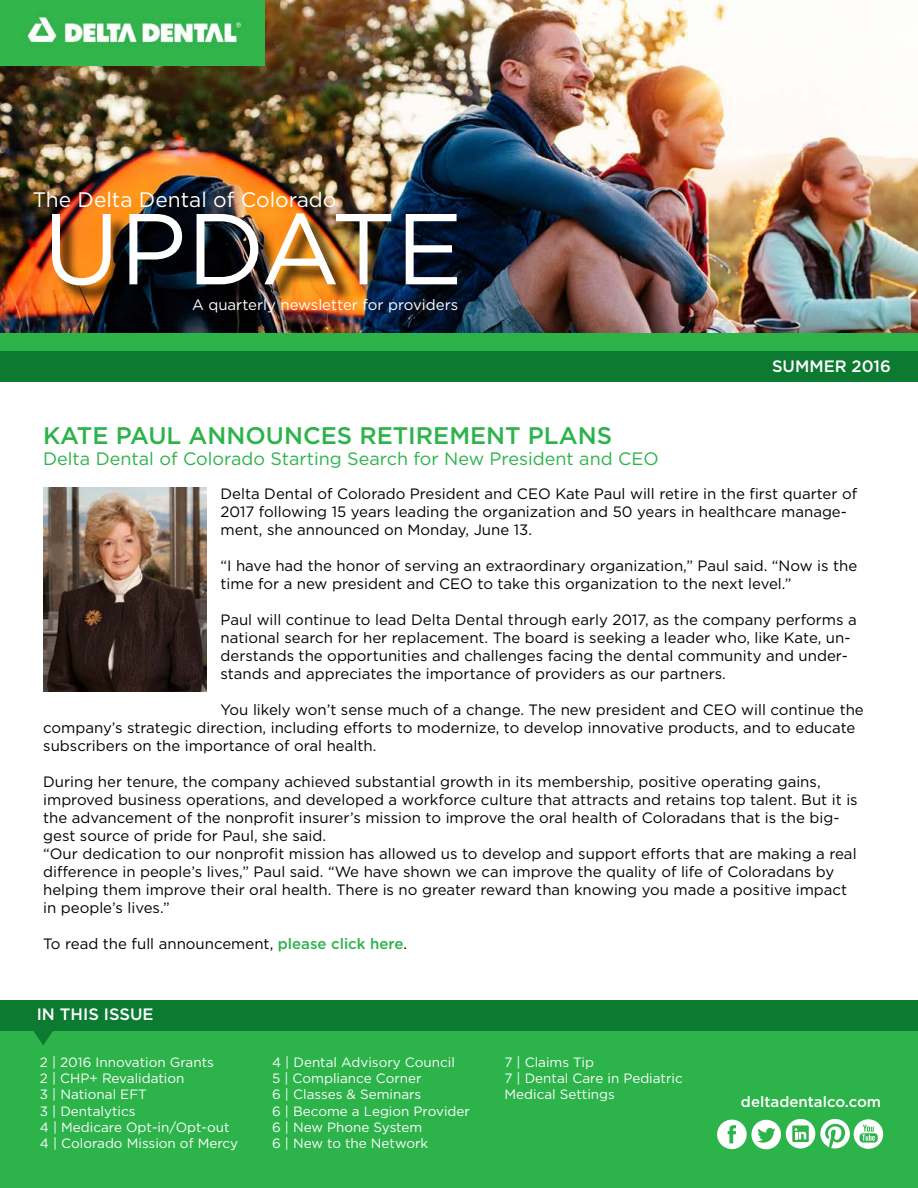
<style>
.page{position:relative;width:918px;height:1188px;background:#fff}
.page>*{position:absolute;margin:0;border:0;box-sizing:border-box;transform-origin:0 0}
.t1{font:100.5px "Gotham";color:#fff}
.t2{font:500 24px "Gotham";color:#2cb34a}
.t3{font:21px "Gotham";color:#fff}
.t4{font:18px "Gotham";color:#2cb34a}
.t5{font:500 16.5px "Gotham";color:#fff}
.t6{font:15px/18px "Gotham";color:#000}
.t7{font:15px "Gotham";color:#fff}
.t8{font:500 15px "Gotham";color:#fff}
.t9{font:13.5px/16.2px "Gotham";color:#fff}
.s1{font-weight:500;color:#2cb34a}
</style>
<div class="page">
<img style="left:0;top:0;width:918px;height:334px">
<div style="left:0;top:1030px;width:918px;height:158px;background:#2cb34a"></div>
<img style="left:0;top:0;width:264px;height:65px">
<svg style="left:717px;top:1119px;width:166px;height:30px"></svg>
<svg style="left:33px;top:1030px;width:21px;height:15px"></svg>
<div style="left:0;top:334px;width:918px;height:20px;background:#2cb34a"></div>
<div style="left:0;top:351px;width:918px;height:30px;background:#0c7a31"></div>
<div style="left:0;top:1000px;width:918px;height:30px;background:#0c7a31"></div>
<div style="left:54px;top:215px;width:422px;height:90px;background:#000;opacity:.75"></div>
<img style="left:43px;top:487px;width:164px;height:205px">
<h3 class="t3" style="left:33px;top:186px;width:305px">The Delta Dental of Colorado</h3>
<h1 class="t1" style="left:43px;top:184px;width:421px">UPDATE</h1>
<p class="t7" style="left:192px;top:295px;width:268px">A quarterly newsletter for providers</p>
<h2 class="t2" style="left:43px;top:419px;width:570px">KATE PAUL ANNOUNCES RETIREMENT PLANS</h2>
<p class="t4" style="left:43px;top:447px;width:617px">Delta Dental of Colorado Starting Search for New President and CEO</p>
<p class="t5" style="left:772px;top:355px;width:120px">SUMMER 2016</p>
<p class="t6" style="left:220px;top:484px;width:638px">Delta Dental of Colorado President and CEO Kate Paul will retire in the first quarter of<br>2017 following 15 years leading the organization and 50 years in healthcare manage&shy;ment, she announced on Monday, June 13.</p>
<p class="t6" style="left:220px;top:556px;width:638px">“I have had the honor of serving an extraordinary organization,” Paul said. “Now is the time for a new president and CEO to take this organization to the next level.”</p>
<p class="t6" style="left:220px;top:610px;width:638px">Paul will continue to lead Delta Dental through early 2017, as the company performs a national search for her replacement. The board is seeking a leader who, like Kate, un&shy;derstands the opportunities and challenges facing the dental community and under&shy;stands and appreciates the importance of providers as our partners.</p>
<p class="t6" style="left:43px;top:700px;width:822px;text-indent:177px">You likely won’t sense much of a change. The new president and CEO will continue the company’s strategic direction, including efforts to modernize, to develop innovative products, and to educate subscribers on the importance of oral health.</p>
<p class="t6" style="left:43px;top:772px;width:816px">During her tenure, the company achieved substantial growth in its membership, positive operating gains, improved business operations, and developed a workforce culture that attracts and retains top talent. But it is the advancement of the nonprofit insurer’s mission to improve the oral health of Coloradans that is the big&shy;gest source of pride for Paul, she said.<br>“Our dedication to our nonprofit mission has allowed us to develop and support efforts that are making a real difference in people’s lives,” Paul said. “We have shown we can improve the quality of life of Coloradans by helping them improve their oral health. There is no greater reward than knowing you made a positive impact in people’s lives.”</p>
<p class="t6" style="left:43px;top:934px;width:365px">To read the full announcement, <span class="s1">please click here</span>.</p>
<p class="t5" style="left:37px;top:1004px;width:118px">IN THIS ISSUE</p>
<p class="t9" style="left:40px;top:1054px;width:200px">2 | 2016 Innovation Grants<br>2 | CHP+ Revalidation<br>3 | National EFT<br>3 | Dentalytics<br>4 | Medicare Opt-in/Opt-out<br>4 | Colorado Mission of Mercy</p>
<p class="t9" style="left:272px;top:1054px;width:199px">4 | Dental Advisory Council<br>5 | Compliance Corner<br>6 | Classes &amp; Seminars<br>6 | Become a Legion Provider<br>6 | New Phone System<br>6 | New to the Network</p>
<p class="t9" style="left:504px;top:1054px;width:180px">7 | Claims Tip<br>7 | Dental Care in Pediatric<br>Medical Settings</p>
<p class="t8" style="left:741px;top:1092px;width:142px">deltadentalco.com</p>
</div>
